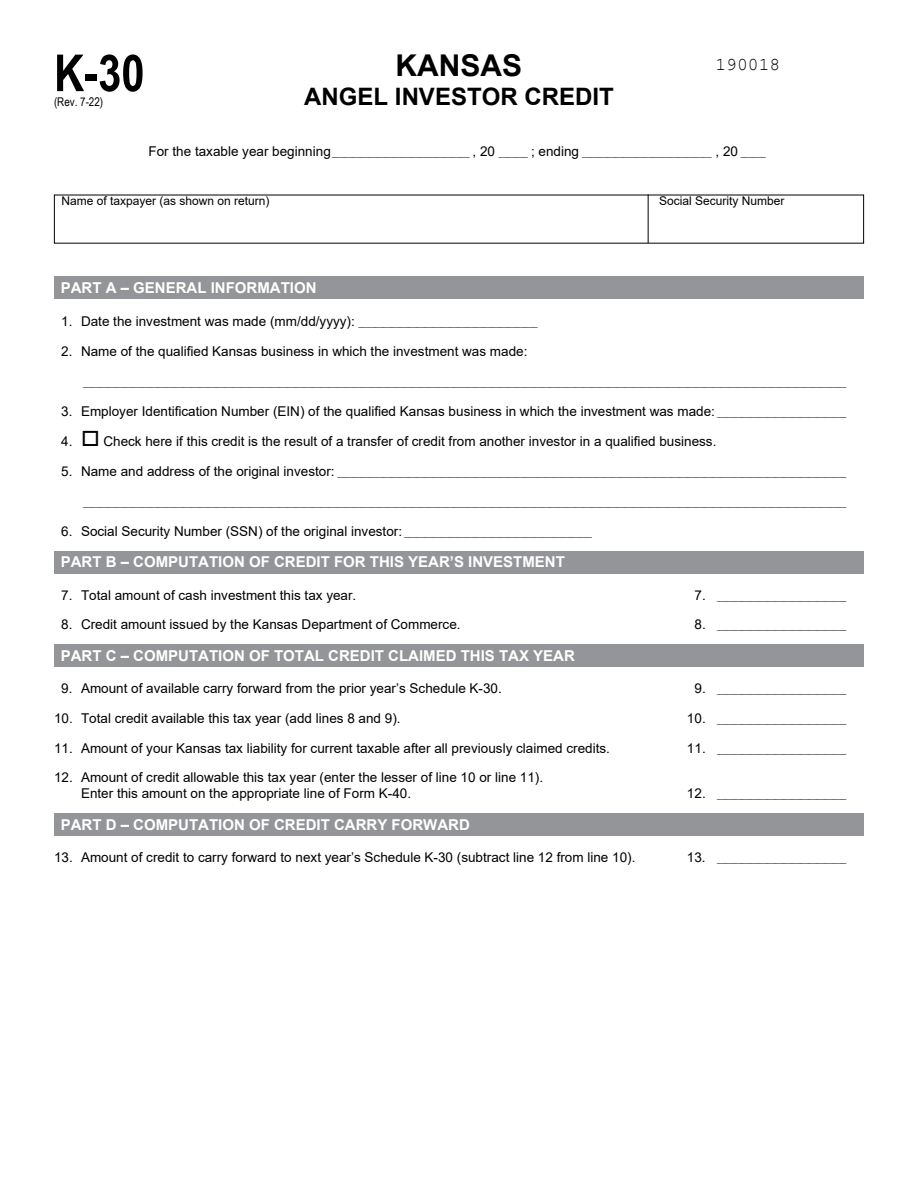
<style>
.page{position:relative;width:918px;height:1188px;background:#fff}
.page>*{position:absolute;margin:0;border:0;box-sizing:border-box;transform-origin:0 0}
.t1{font:700 51px "Arial Narrow";color:#000}
.t2{font:700 30px "Arial";color:#000}
.Page_Title{font:700 24px "Arial";color:#000}
.t3{font:18px "Courier New";color:#000}
.Paragraph_Style_1{font:700 15px "Arial";color:#fff}
.Paragraph_Shading{font:700 15px "Arial";color:#fff}
.Paragraph_Style_2{font:13.5px "Arial";color:#000}
.t4{font:12px "Arial";color:#000}
.t5{font:12px "Arial Narrow";color:#000}
.Paragraph_Style_2-2{font:7.5px "Arial";color:#000}
.s1{font-size:13.5px}
.s2{font-size:7.5px}
</style>
<div class="page">
<hr style="left:648px;top:194px;width:1px;height:49px;background:#000">
<div style="left:54px;top:277px;width:810px;height:22px;background:#939598"></div>
<div style="left:54px;top:551px;width:810px;height:23px;background:#939598"></div>
<div style="left:54px;top:644px;width:810px;height:23px;background:#939598"></div>
<div style="left:54px;top:814px;width:810px;height:22px;background:#939598"></div>
<p class="t2" style="left:396px;top:44px;width:128px">KANSAS</p>
<p class="t1" style="left:54px;top:35px;width:92px">K-30</p>
<p class="t5" style="left:54px;top:93px;width:51px">(Rev. 7-22)</p>
<h1 class="Page_Title" style="left:304px;top:79px;width:311px">ANGEL INVESTOR CREDIT</h1>
<p class="Paragraph_Style_2-2" style="left:148px;top:149px;width:619px"><span class="s1">For the taxable year beginning</span> _________________________________ <span class="s1">, 20</span> _______ <span class="s1">; ending</span> _______________________________ <span class="s1">, 20</span> ______</p>
<p class="t4" style="left:62px;top:193px;width:210px">Name of taxpayer (as shown on return)</p>
<p class="t4" style="left:659px;top:193px;width:127px">Social Security Number</p>
<p class="t3" style="left:716px;top:53px;width:66px">190018</p>
<p class="Paragraph_Style_1" style="left:61px;top:277px;width:257px">PART A – GENERAL INFORMATION</p>
<p class="Paragraph_Style_2-2" style="left:61px;top:318px;width:478px"><span class="s1">1. Date the investment was made (mm/dd/yyyy):</span> ___________________________________________</p>
<p class="Paragraph_Style_2" style="left:61px;top:342px;width:468px">2. Name of the qualified Kansas business in which the investment was made:</p>
<p class="Paragraph_Style_2-2" style="left:83px;top:378px;width:765px">_______________________________________________________________________________________________________________________________________________________________________________________</p>
<p class="Paragraph_Style_2" style="left:61px;top:402px;width:787px">3. Employer Identification Number (EIN) of the qualified Kansas business in which the investment was made: <span class="s2">_______________________________</span></p>
<p class="Paragraph_Style_2" style="left:61px;top:432px;width:657px">4. □ Check here if this credit is the result of a transfer of credit from another investor in a qualified business.</p>
<p class="Paragraph_Style_2-2" style="left:61px;top:468px;width:787px"><span class="s1">5. Name and address of the original investor:</span> __________________________________________________________________________________________________________________________</p>
<p class="Paragraph_Style_2-2" style="left:83px;top:498px;width:765px">_______________________________________________________________________________________________________________________________________________________________________________________</p>
<p class="Paragraph_Style_2" style="left:61px;top:522px;width:532px">6. Social Security Number (SSN) of the original investor: <span class="s2">_____________________________________________</span></p>
<p class="Paragraph_Style_1" style="left:61px;top:551px;width:506px">PART B – COMPUTATION OF CREDIT FOR THIS YEAR’S INVESTMENT</p>
<p class="Paragraph_Style_2" style="left:61px;top:585px;width:297px">7. Total amount of cash investment this tax year.</p>
<p class="Paragraph_Style_2-2" style="left:694px;top:592px;width:153px"><span class="s1">7.</span> _______________________________</p>
<p class="Paragraph_Style_2" style="left:61px;top:615px;width:401px">8. Credit amount issued by the Kansas Department of Commerce.</p>
<p class="Paragraph_Style_2-2" style="left:694px;top:621px;width:153px"><span class="s1">8.</span> _______________________________</p>
<p class="Paragraph_Style_1" style="left:61px;top:645px;width:516px">PART C – COMPUTATION OF TOTAL CREDIT CLAIMED THIS TAX YEAR</p>
<p class="Paragraph_Style_2" style="left:61px;top:679px;width:442px">9. Amount of available carry forward from the prior year’s Schedule K-30.</p>
<p class="Paragraph_Style_2-2" style="left:694px;top:685px;width:153px"><span class="s1">9.</span> _______________________________</p>
<p class="Paragraph_Style_2" style="left:54px;top:709px;width:348px">10. Total credit available this tax year (add lines 8 and 9).</p>
<p class="Paragraph_Style_2-2" style="left:687px;top:715px;width:161px"><span class="s1">10.</span> _______________________________</p>
<p class="Paragraph_Style_2" style="left:54px;top:738px;width:557px">11. Amount of your Kansas tax liability for current taxable after all previously claimed credits.</p>
<p class="Paragraph_Style_2-2" style="left:687px;top:745px;width:161px"><span class="s1">11.</span> _______________________________</p>
<p class="Paragraph_Style_2" style="left:54px;top:768px;width:491px">12. Amount of credit allowable this tax year (enter the lesser of line 10 or line 11).</p>
<p class="Paragraph_Style_2" style="left:81px;top:784px;width:332px">Enter this amount on the appropriate line of Form K-40.</p>
<p class="Paragraph_Style_2-2" style="left:687px;top:791px;width:161px"><span class="s1">12.</span> _______________________________</p>
<p class="Paragraph_Shading" style="left:61px;top:814px;width:411px">PART D – COMPUTATION OF CREDIT CARRY FORWARD</p>
<p class="Paragraph_Style_2" style="left:54px;top:848px;width:583px">13. Amount of credit to carry forward to next year’s Schedule K-30 (subtract line 12 from line 10).</p>
<p class="Paragraph_Style_2-2" style="left:687px;top:855px;width:161px"><span class="s1">13.</span> _______________________________</p>
</div>
